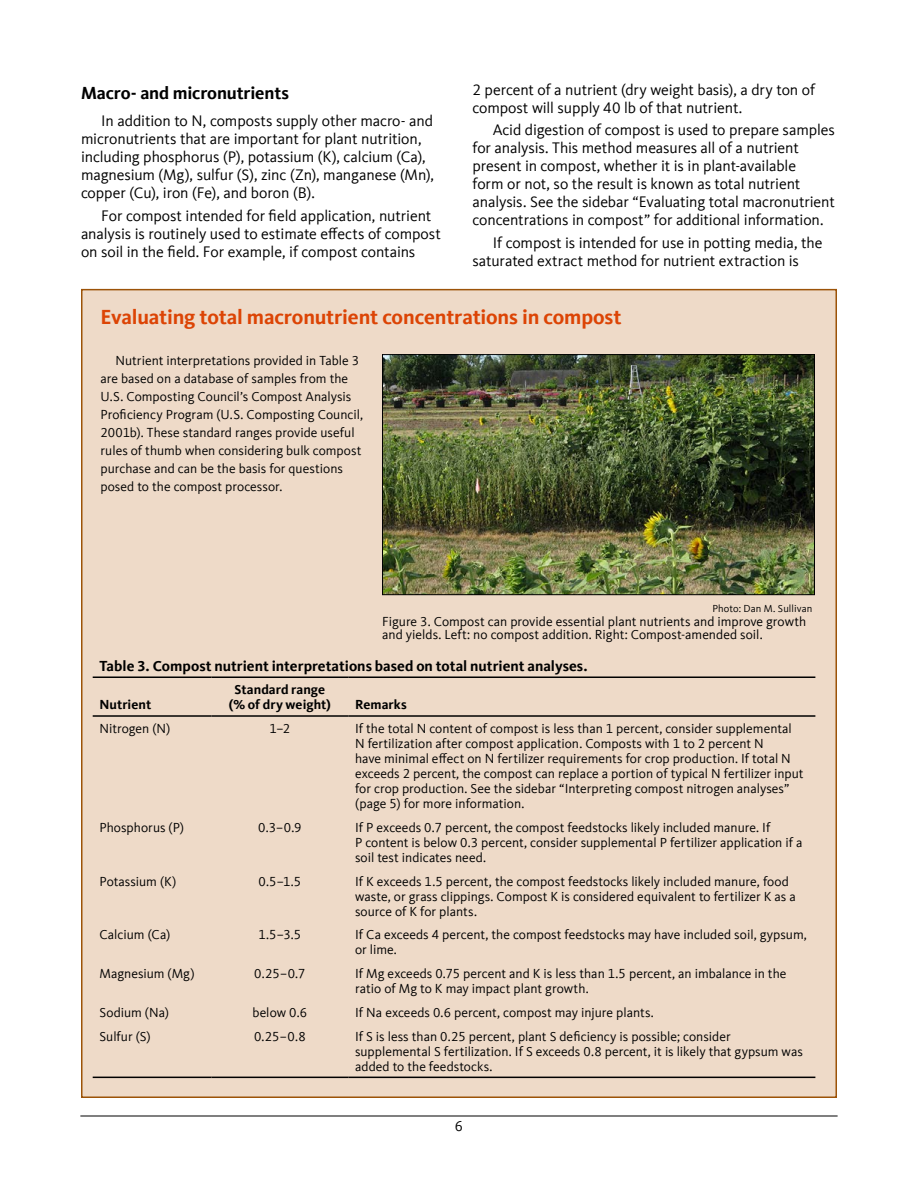
<style>
.page{position:relative;width:918px;height:1188px;background:#fff}
.page>*{position:absolute;margin:0;border:0;box-sizing:border-box;transform-origin:0 0}
.Subhead_14_orange{font:700 21px "Kievit Offc";letter-spacing:-.01em;color:#dc4405}
.Subhead_12{font:700 18px "Kievit Offc";letter-spacing:-.01em;color:#000}
.Body_Text1{font:15.75px/18px "Kievit Offc";letter-spacing:-.005em;color:#000}
.Table_title{font:700 15px "Kievit Offc";color:#000}
.t1{font:15px "Kievit Offc";color:#000}
.Table_body_left{font:13.5px/15px "Kievit Offc";color:#000}
.Sidebar_text_first{font:13.5px/18px "Kievit Offc";color:#000}
.Table_body_center{font:13.5px "Kievit Offc";color:#000}
.Table_header{font:700 13.5px/15px "Kievit Offc";letter-spacing:.005em;color:#000;text-align:center}
.Table_header_left{font:700 13.5px "Kievit Offc";letter-spacing:.005em;color:#000}
.Credit{font:10.5px "Kievit Offc";letter-spacing:.005em;color:#000}
</style>
<div class="page">
<hr style="left:80px;top:1116px;width:758px;height:1px;background:#000">
<div style="left:82px;top:290px;width:754px;height:807px;background:#eedac8"></div>
<hr style="left:93px;top:715px;width:118px;height:2px;background:#000">
<hr style="left:212px;top:715px;width:136px;height:2px;background:#000">
<hr style="left:348px;top:715px;width:467px;height:2px;background:#000">
<hr style="left:93px;top:676px;width:118px;height:2px;background:#000">
<hr style="left:212px;top:676px;width:136px;height:2px;background:#000">
<hr style="left:348px;top:676px;width:467px;height:2px;background:#000">
<hr style="left:93px;top:1077px;width:118px;height:1px;background:#000">
<hr style="left:212px;top:1077px;width:136px;height:1px;background:#000">
<hr style="left:348px;top:1077px;width:467px;height:1px;background:#000">
<img style="left:384px;top:356px;width:429px;height:237px">
<div style="left:382px;top:354px;width:433px;height:241px;border:1px solid #000"></div>
<p class="Subhead_12" style="left:81px;top:82px;width:210px">Macro- and micronutrients</p>
<p class="Body_Text1" style="left:81px;top:112px;width:355px;text-indent:20px">In addition to N, composts supply other macro- and micronutrients that are important for plant nutrition, including phosphorus (P), potassium (K), calcium (Ca), magnesium (Mg), sulfur (S), zinc (Zn), manganese (Mn), copper (Cu), iron (Fe), and boron (B).</p>
<p class="Body_Text1" style="left:81px;top:206px;width:361px;text-indent:20px">For compost intended for field application, nutrient analysis is routinely used to estimate effects of compost on soil in the field. For example, if compost contains</p>
<p class="Body_Text1" style="left:472px;top:80px;width:344px">2 percent of a nutrient (dry weight basis), a dry ton of compost will supply 40 lb of that nutrient.</p>
<p class="Body_Text1" style="left:472px;top:121px;width:364px;text-indent:20px">Acid digestion of compost is used to prepare samples for analysis. This method measures all of a nutrient present in compost, whether it is in plant-available<br>form or not, so the result is known as total nutrient analysis. See the sidebar “Evaluating total macronutrient concentrations in compost” for additional information.</p>
<p class="Body_Text1" style="left:472px;top:233px;width:352px;text-indent:20px">If compost is intended for use in potting media, the saturated extract method for nutrient extraction is</p>
<p class="Subhead_14_orange" style="left:100px;top:305px;width:522px">Evaluating total macronutrient concentrations in compost</p>
<p class="Sidebar_text_first" style="left:100px;top:351px;width:264px;text-indent:15px">Nutrient interpretations provided in Table 3 are based on a database of samples from the U.S. Composting Council’s Compost Analysis Proficiency Program (U.S. Composting Council, 2001b). These standard ranges provide useful rules of thumb when considering bulk compost purchase and can be the basis for questions posed to the compost processor.</p>
<p class="Credit" style="left:712px;top:603px;width:101px">Photo: Dan M. Sullivan</p>
<p class="Table_body_left" style="left:382px;top:614px;width:426px;line-height:13.5px">Figure 3. Compost can provide essential plant nutrients and improve growth and yields. Left: no compost addition. Right: Compost-amended soil.</p>
<h2 class="Table_title" style="left:99px;top:657px;width:490px">Table 3. Compost nutrient interpretations based on total nutrient analyses.</h2>
<p class="Table_header_left" style="left:99px;top:697px;width:53px">Nutrient</p>
<p class="Table_header" style="left:229px;top:682px;width:104px">Standard range (% of dry weight)</p>
<p class="Table_header_left" style="left:355px;top:697px;width:53px">Remarks</p>
<p class="Table_body_left" style="left:99px;top:721px;width:72px">Nitrogen (N)</p>
<p class="Table_body_center" style="left:270px;top:721px;width:22px">1–2</p>
<p class="Table_body_left" style="left:355px;top:721px;width:450px">If the total N content of compost is less than 1 percent, consider supplemental N fertilization after compost application. Composts with 1 to 2 percent N<br>have minimal effect on N fertilizer requirements for crop production. If total N exceeds 2 percent, the compost can replace a portion of typical N fertilizer input for crop production. See the sidebar “Interpreting compost nitrogen analyses” (page 5) for more information.</p>
<p class="Table_body_left" style="left:99px;top:820px;width:86px">Phosphorus (P)</p>
<p class="Table_body_center" style="left:258px;top:820px;width:45px">0.3–0.9</p>
<p class="Table_body_left" style="left:355px;top:820px;width:449px">If P exceeds 0.7 percent, the compost feedstocks likely included manure. If<br>P content is below 0.3 percent, consider supplemental P fertilizer application if a soil test indicates need.</p>
<p class="Table_body_left" style="left:99px;top:874px;width:78px">Potassium (K)</p>
<p class="Table_body_center" style="left:259px;top:873px;width:44px">0.5–1.5</p>
<p class="Table_body_left" style="left:355px;top:874px;width:442px">If K exceeds 1.5 percent, the compost feedstocks likely included manure, food waste, or grass clippings. Compost K is considered equivalent to fertilizer K as a source of K for plants.</p>
<p class="Table_body_left" style="left:99px;top:927px;width:72px">Calcium (Ca)</p>
<p class="Table_body_center" style="left:258px;top:927px;width:44px">1.5–3.5</p>
<p class="Table_body_left" style="left:355px;top:927px;width:453px">If Ca exceeds 4 percent, the compost feedstocks may have included soil, gypsum, or lime.</p>
<p class="Table_body_left" style="left:99px;top:966px;width:97px">Magnesium (Mg)</p>
<p class="Table_body_center" style="left:254px;top:966px;width:53px">0.25–0.7</p>
<p class="Table_body_left" style="left:355px;top:966px;width:433px">If Mg exceeds 0.75 percent and K is less than 1.5 percent, an imbalance in the ratio of Mg to K may impact plant growth.</p>
<p class="Table_body_left" style="left:99px;top:1005px;width:71px">Sodium (Na)</p>
<p class="Table_body_center" style="left:252px;top:1005px;width:56px">below 0.6</p>
<p class="Table_body_left" style="left:355px;top:1005px;width:300px">If Na exceeds 0.6 percent, compost may injure plants.</p>
<p class="Table_body_left" style="left:99px;top:1029px;width:53px">Sulfur (S)</p>
<p class="Table_body_center" style="left:254px;top:1029px;width:53px">0.25–0.8</p>
<p class="Table_body_left" style="left:355px;top:1029px;width:449px">If S is less than 0.25 percent, plant S deficiency is possible; consider supplemental S fertilization. If S exceeds 0.8 percent, it is likely that gypsum was added to the feedstocks.</p>
<p class="t1" style="left:455px;top:1118px;width:10px">6</p>
</div>
